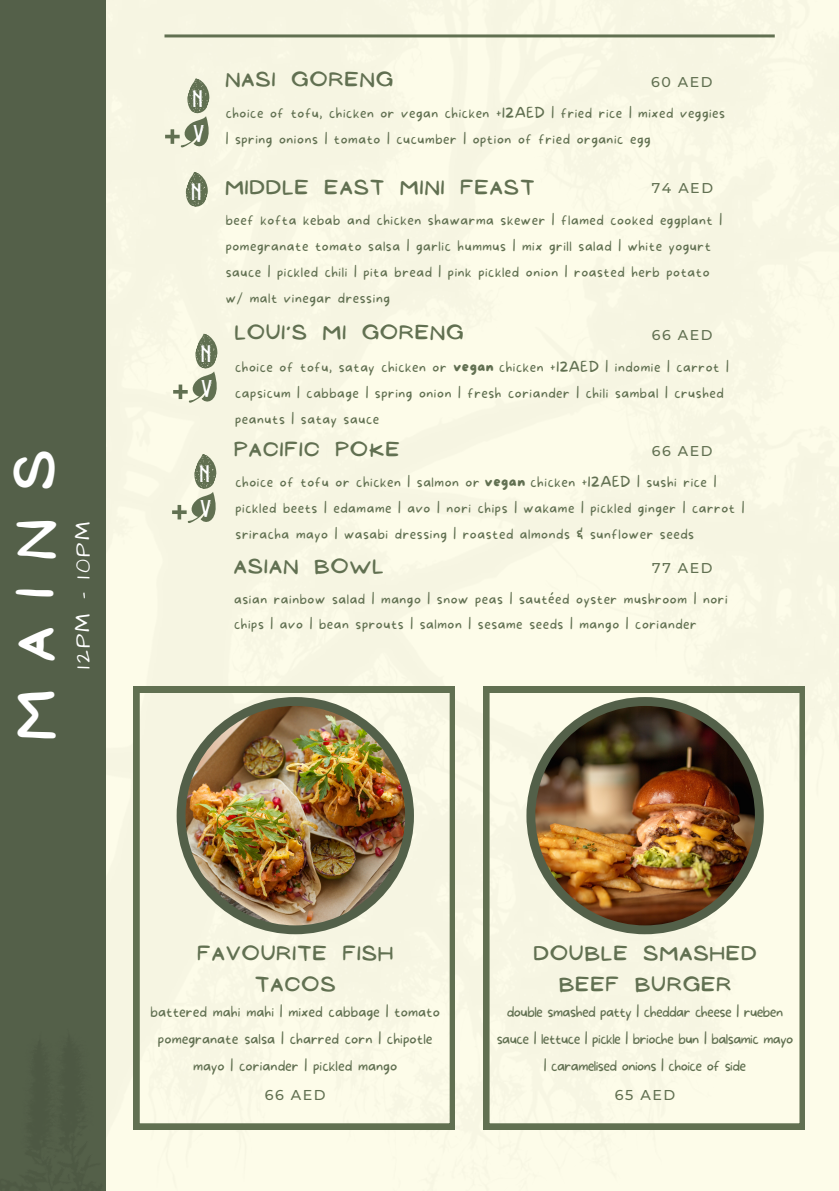
<style>
.page{position:relative;width:839px;height:1191px;background:#fff}
.page>*{position:absolute;margin:0;border:0;box-sizing:border-box;transform-origin:0 0}
.t1{font:49.2px "NF Ananias Bold";letter-spacing:.62em;color:#fff}
.t2{font:22.2px "Architects Daughter";letter-spacing:.11em;color:#fff}
.t3{font:19.8px "Montagna LTD";color:#fff}
.t4{font:19.2px "Montagna LTD";color:#fff}
.t5{font:18.2px/31.6px "NF Ananias Bold";letter-spacing:.11em;color:#617051;text-align:center}
.t6{font:100 14.8px/27.2px "More Sugar";letter-spacing:-.04em;color:#617051;text-align:center}
.t7{font:100 14.8px/27.2px "More Sugar";color:#617051;text-align:center}
.t8{font:100 14.2px/26px "More Sugar";letter-spacing:.04em;color:#617051}
.t9{font:500 14.2px "Montserrat";letter-spacing:.11em;color:#617051}
.s1{font-weight:400}
</style>
<div class="page">
<div style="left:105px;top:0;width:733px;height:1191px;background:#f8f7e4"></div>
<div style="left:0;top:0;width:105px;height:1191px;background:#546049"></div>
<svg style="left:173px;top:332px;width:50px;height:71px;background:#c9cdb6"></svg>
<svg style="left:172px;top:453px;width:50px;height:70px;background:#c7cbb4"></svg>
<hr style="left:164px;top:34px;width:610px;height:3px;background:#617051">
<svg style="left:181px;top:171px;width:32px;height:39px"></svg>
<div style="left:105px;top:982px;width:78px;height:209px;background:#fdfce9"></div>
<svg style="left:165px;top:77px;width:50px;height:71px;background:#c7cbb4"></svg>
<svg style="left:134px;top:687px;width:321px;height:442px;background:#ebecd8"></svg>
<div style="left:177px;top:697px;width:237px;height:237px;background:#536049;border-radius:50%"></div>
<img style="left:185px;top:706px;width:220px;height:219px;border-radius:50%">
<svg style="left:483px;top:687px;width:321px;height:442px;background:#ecedd9"></svg>
<div style="left:526px;top:697px;width:237px;height:237px;background:#536049;border-radius:50%"></div>
<img style="left:535px;top:706px;width:219px;height:219px;border-radius:50%">
<p class="t1" style="left:7px;top:739px;width:289px;rotate:-90deg">mains</p>
<p class="t2" style="left:68px;top:669px;width:148px;rotate:-90deg">12PM - 10PM</p>
<h3 class="t4" style="left:192px;top:90px;width:13px">N</h3>
<p class="t3" style="left:193px;top:124px;width:12px">V</p>
<p class="t4" style="left:190px;top:183px;width:13px">N</p>
<p class="t4" style="left:200px;top:345px;width:13px">N</p>
<p class="t3" style="left:201px;top:379px;width:12px">V</p>
<p class="t4" style="left:199px;top:466px;width:13px">N</p>
<p class="t3" style="left:200px;top:500px;width:12px">V</p>
<p class="t5" style="left:226px;top:64px;width:168px">NASI GORENG</p>
<h3 class="t8" style="left:226px;top:100px;width:501px">choice of tofu, chicken or vegan chicken +12AED | fried rice | mixed veggies | spring onions | tomato | cucumber | option of fried organic egg</h3>
<h4 class="t9" style="left:651px;top:74px;width:63px">60 AED</h4>
<h3 class="t5" style="left:226px;top:172px;width:310px">MIDDLE EAST MINI FEAST</h3>
<h4 class="t8" style="left:226px;top:207px;width:497px">beef kofta kebab and chicken shawarma skewer | flamed cooked eggplant | pomegranate tomato salsa | garlic hummus | mix grill salad | white yogurt sauce | pickled chili | pita bread | pink pickled onion | roasted herb potato w/ malt vinegar dressing</h4>
<p class="t9" style="left:652px;top:180px;width:63px">74 AED</p>
<h3 class="t5" style="left:235px;top:317px;width:229px">LOUI’S MI GORENG</h3>
<h4 class="t8" style="left:235px;top:354px;width:495px">choice of tofu, satay chicken or <span class="s1">vegan</span> chicken +12AED | indomie | carrot | capsicum | cabbage | spring onion | fresh coriander | chili sambal | crushed peanuts | satay sauce</h4>
<p class="t9" style="left:651px;top:442px;width:62px">66 AED</p>
<p class="t9" style="left:651px;top:326px;width:62px">66 AED</p>
<h1 class="t5" style="left:234px;top:434px;width:166px">PACIFIC POKE</h1>
<h2 class="t8" style="left:235px;top:470px;width:510px">choice of tofu or chicken | salmon or <span class="s1">vegan</span> chicken +12AED | sushi rice | pickled beets | edamame | avo | nori chips | wakame | pickled ginger | carrot | sriracha mayo | wasabi dressing | roasted almonds &amp; sunflower seeds</h2>
<p class="t5" style="left:234px;top:551px;width:150px">ASIAN BOWL</p>
<p class="t8" style="left:234px;top:587px;width:495px;line-height:24.8px">asian rainbow salad | mango | snow peas | sautéed oyster mushroom | nori chips | avo | bean sprouts | salmon | sesame seeds | mango | coriander</p>
<p class="t9" style="left:652px;top:559px;width:62px">77 AED</p>
<p class="t5" style="left:198px;top:938px;width:197px">FAVOURITE FISH<br>TACOS</p>
<p class="t7" style="left:150px;top:999px;width:291px">battered mahi mahi | mixed cabbage | tomato pomegranate salsa | charred corn | chipotle mayo | coriander | pickled mango</p>
<h4 class="t9" style="left:265px;top:1086px;width:62px">66 AED</h4>
<h3 class="t5" style="left:534px;top:938px;width:223px">DOUBLE SMASHED<br>BEEF BURGER</h3>
<p class="t6" style="left:496px;top:999px;width:298px">double smashed patty | cheddar cheese | rueben sauce | lettuce | pickle | brioche bun | balsamic mayo | caramelised onions | choice of side</p>
<p class="t9" style="left:614px;top:1086px;width:62px">65 AED</p>
</div>
